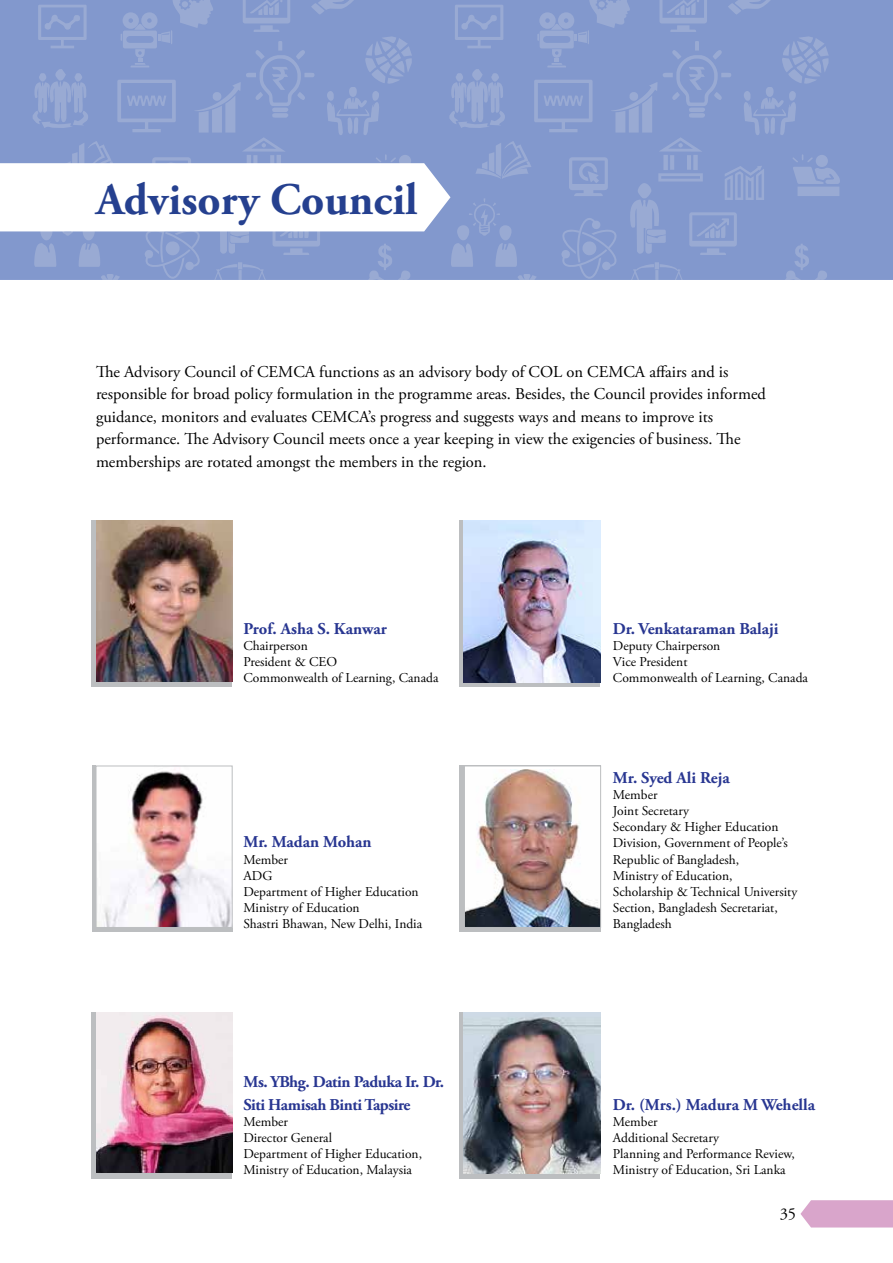
<style>
.page{position:relative;width:893px;height:1263px;background:#fff}
.page>*{position:absolute;margin:0;border:0;box-sizing:border-box;transform-origin:0 0}
.t1{font:700 45px "Adobe Garamond Pro";color:#25408f}
.t2{font:16.5px/22.5px "Adobe Garamond Pro";color:#000}
.t3{font:700 16.5px "Adobe Garamond Pro";letter-spacing:-.005em;color:#283691}
.t4{font:700 16.5px/22.5px "Adobe Garamond Pro";letter-spacing:-.025em;color:#283691}
.t5{font:13.5px/16.2px "Adobe Garamond Pro";color:#000}
</style>
<div class="page">
<div style="left:92px;top:520px;width:140px;height:167px;background:#bcbec0"></div>
<svg style="left:460px;top:520px;width:140px;height:167px"></svg>
<svg style="left:460px;top:766px;width:141px;height:166px"></svg>
<div style="left:460px;top:1012px;width:140px;height:166px;background:linear-gradient(to right,#bcbec0,#bcbec0)"></div>
<div style="left:92px;top:766px;width:141px;height:166px;background:#bcbec0"></div>
<div style="left:92px;top:1012px;width:140px;height:166px;background:#bcbec0"></div>
<div style="left:0;top:0;width:893px;height:280px;background:#8298cd"></div>
<svg style="left:0;top:0;width:840px;height:280px"></svg>
<img style="left:463px;top:520px;width:137px;height:162px">
<img style="left:96px;top:520px;width:136px;height:162px">
<img style="left:98px;top:768px;width:133px;height:158px">
<div style="left:96px;top:766px;width:137px;height:162px;border:1px solid #bcbec0"></div>
<img style="left:96px;top:1012px;width:136px;height:161px">
<img style="left:464px;top:1012px;width:136px;height:161px">
<img style="left:466px;top:770px;width:133px;height:156px">
<div style="left:464px;top:766px;width:137px;height:162px;border:1px solid #bcbec0"></div>
<svg style="left:800px;top:1200px;width:93px;height:27px;background:#dbabce"></svg>
<h1 class="t1" style="left:96px;top:173px;width:323px">Advisory Council</h1>
<p class="t2" style="left:96px;top:361px;width:671px">The Advisory Council of CEMCA functions as an advisory body of COL on CEMCA affairs and is responsible for broad policy formulation in the programme areas. Besides, the Council provides informed guidance, monitors and evaluates CEMCA’s progress and suggests ways and means to improve its performance. The Advisory Council meets once a year keeping in view the exigencies of business. The memberships are rotated amongst the members in the region.</p>
<p class="t3" style="left:243px;top:619px;width:145px">Prof. Asha S. Kanwar</p>
<p class="t5" style="left:243px;top:638px;width:197px">Chairperson<br>President &amp; CEO<br>Commonwealth of Learning, Canada</p>
<p class="t3" style="left:243px;top:832px;width:130px">Mr. Madan Mohan</p>
<p class="t5" style="left:243px;top:852px;width:180px">Member<br>ADG<br>Department of Higher Education<br>Ministry of Education<br>Shastri Bhawan, New Delhi, India</p>
<p class="t4" style="left:243px;top:1071px;width:202px">Ms. YBhg. Datin Paduka Ir. Dr.<br>Siti Hamisah Binti Tapsire</p>
<p class="t5" style="left:243px;top:1114px;width:180px">Member<br>Director General<br>Department of Higher Education,<br>Ministry of Education, Malaysia</p>
<p class="t3" style="left:613px;top:619px;width:167px">Dr. Venkataraman Balaji</p>
<p class="t5" style="left:613px;top:638px;width:197px">Deputy Chairperson<br>Vice President<br>Commonwealth of Learning, Canada</p>
<p class="t3" style="left:613px;top:768px;width:118px">Mr. Syed Ali Reja</p>
<p class="t5" style="left:613px;top:787px;width:186px">Member<br>Joint Secretary<br>Secondary &amp; Higher Education<br>Division, Government of People’s<br>Republic of Bangladesh,<br>Ministry of Education,<br>Scholarship &amp; Technical University<br>Section, Bangladesh Secretariat,<br>Bangladesh</p>
<p class="t3" style="left:613px;top:1095px;width:204px">Dr. (Mrs.) Madura M Wehella</p>
<p class="t5" style="left:613px;top:1114px;width:183px">Member<br>Additional Secretary<br>Planning and Performance Review,<br>Ministry of Education, Sri Lanka</p>
<p class="t2" style="left:780px;top:1203px;width:18px">35</p>
</div>
